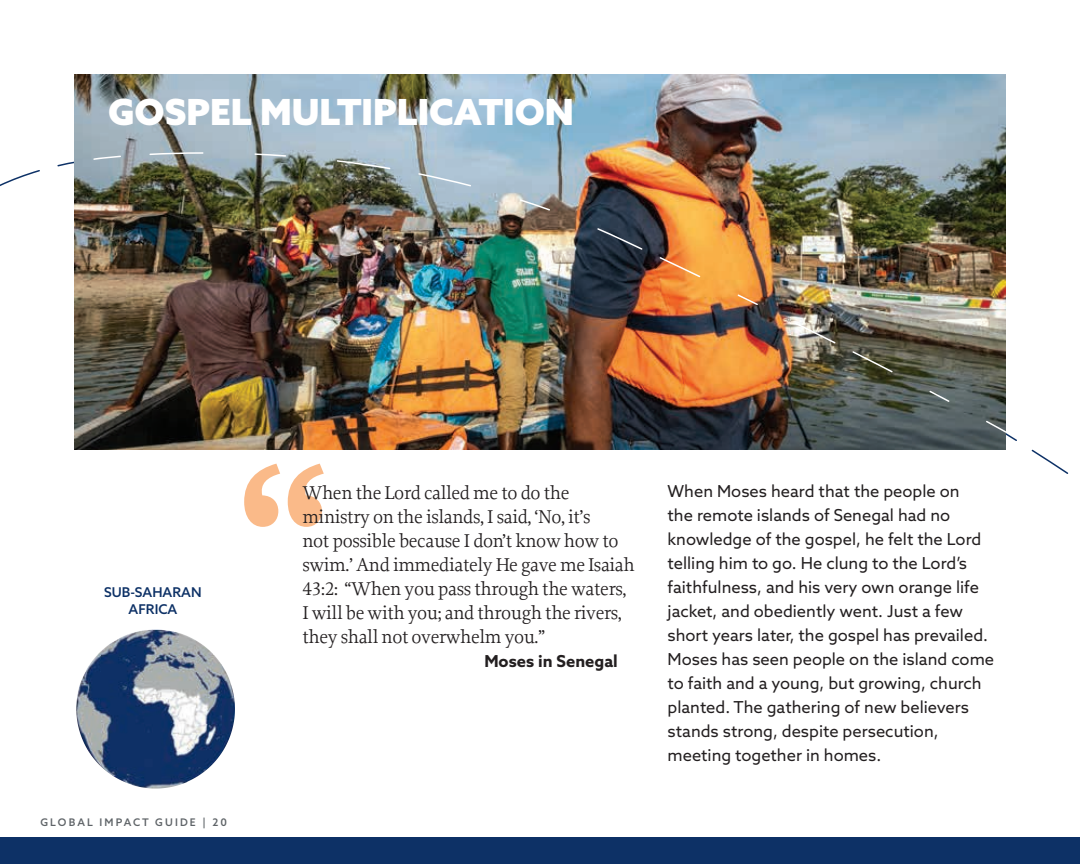
<style>
.page{position:relative;width:1080px;height:864px;background:#fff}
.page>*{position:absolute;margin:0;border:0;box-sizing:border-box;transform-origin:0 0}
.t1{font:600 223.65px "Proforma";color:#faba89}
.t2{font:900 36px "Azo Sans";color:#fff}
.t3{font:19.5px/24px "Proforma";letter-spacing:-.02em;color:#231f20}
.t4{font:16.5px/24px "Azo Sans";color:#231f20}
.t5{font:700 16.5px "Azo Sans";color:#231f20}
.t6{font:500 13.5px/16.5px "Azo Sans";color:#0d3166;text-align:center}
.t7{font:500 10.5px "Azo Sans";letter-spacing:.2em;color:#5e6367}
</style>
<div class="page">
<svg style="left:76px;top:433px;width:993px;height:356px"></svg>
<img style="left:74px;top:74px;width:932px;height:376px">
<div style="left:0;top:837px;width:1080px;height:27px;background:#0d3166"></div>
<svg style="left:149px;top:152px;width:401px;height:4px;background:#acbfcc"></svg>
<img style="left:93px;top:156px;width:913px;height:277px">
<img style="left:129px;top:630px;width:28px;height:4px">
<h2 class="t2" style="left:108px;top:88px;width:468px">GOSPEL MULTIPLICATION</h2>
<p class="t6" style="left:104px;top:584px;width:99px">SUB-SAHARAN<br>AFRICA</p>
<h1 class="t1" style="left:235px;top:405px;width:99px">“</h1>
<p class="t3" style="left:302px;top:480px;width:334px">When the Lord called me to do the ministry on the islands, I said, ‘No, it’s<br>not possible because I don’t know how to swim.’ And immediately He gave me Isaiah 43:2: “When you pass through the waters, I will be with you; and through the rivers, they shall not overwhelm you.”</p>
<p class="t5" style="left:484px;top:650px;width:135px">Moses in Senegal</p>
<p class="t7" style="left:40px;top:815px;width:188px">GLOBAL IMPACT GUIDE | 20</p>
<p class="t4" style="left:668px;top:479px;width:328px">When Moses heard that the people on<br>the remote islands of Senegal had no knowledge of the gospel, he felt the Lord telling him to go. He clung to the Lord’s faithfulness, and his very own orange life jacket, and obediently went. Just a few short years later, the gospel has prevailed.<br>Moses has seen people on the island come to faith and a young, but growing, church planted. The gathering of new believers stands strong, despite persecution, meeting together in homes.</p>
</div>
